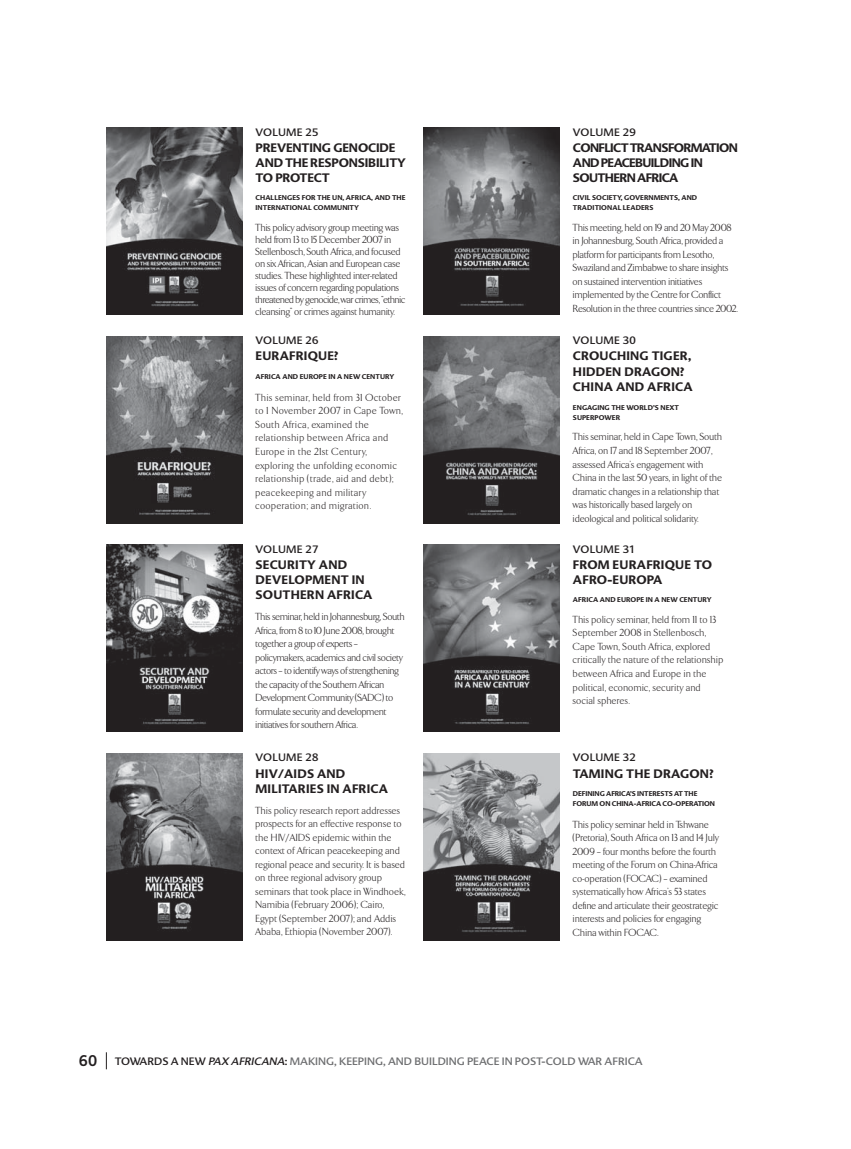
<style>
.page{position:relative;width:851px;height:1149px;background:#fff}
.page>*{position:absolute;margin:0;border:0;box-sizing:border-box;transform-origin:0 0}
.t1{font:700 12px/15px "Advert";letter-spacing:.02em;color:#231f20}
.t2{font:700 12px/15px "Advert";letter-spacing:-.05em;color:#231f20}
.t3{font:700 12px/15px "Advert";letter-spacing:-.01em;color:#231f20}
.t4{font:300 10.5px/13.5px "Arrow";letter-spacing:.01em;color:#231f20}
.t5{font:300 10.5px/13.5px "Arrow";letter-spacing:-.01em;color:#231f20}
.t6{font:300 10.5px/13.5px "Arrow";letter-spacing:.05em;color:#231f20}
.t7{font:300 10.5px/13.5px "Arrow";letter-spacing:.03em;color:#231f20}
.t8{font:10.5px "Advert";color:#6d6e70}
.t9{font:10.5px "Advert";letter-spacing:.025em;color:#231f20}
.t10{font:700 6.75px/9.8px "Advert";letter-spacing:.01em;color:#231f20}
.s1{font-family:"Trade Gothic Bold Two";font-size:15px;color:#231f20}
.s2{color:#231f20}
.s3{font-style:italic;color:#231f20}
</style>
<div class="page">
<svg style="left:106px;top:1052px;width:1px;height:16px"></svg>
<img style="left:106px;top:336px;width:136px;height:187px">
<img style="left:423px;top:336px;width:137px;height:187px">
<img style="left:106px;top:128px;width:136px;height:187px">
<img style="left:423px;top:544px;width:137px;height:187px">
<img style="left:423px;top:128px;width:137px;height:187px">
<img style="left:106px;top:753px;width:136px;height:187px">
<img style="left:106px;top:544px;width:136px;height:187px">
<img style="left:423px;top:753px;width:137px;height:187px">
<p class="t9" style="left:255px;top:128px;width:64px">VOLUME 25</p>
<p class="t3" style="left:255px;top:141px;width:152px">PREVENTING GENOCIDE<br>AND THE RESPONSIBILITY<br>TO PROTECT</p>
<p class="t10" style="left:255px;top:194px;width:151px">CHALLENGES FOR THE UN, AFRICA, AND THE<br>INTERNATIONAL COMMUNITY</p>
<p class="t4" style="left:255px;top:222px;width:151px;line-height:12px">This policy advisory group meeting was held from 13 to 15 December 2007 in Stellenbosch, South Africa, and focused on six African, Asian and European case studies. These highlighted inter-related issues of concern regarding populations threatened by genocide, war crimes, “ethnic cleansing” or crimes against humanity.</p>
<p class="t9" style="left:255px;top:336px;width:64px">VOLUME 26</p>
<p class="t1" style="left:255px;top:349px;width:84px">EURAFRIQUE?</p>
<p class="t10" style="left:255px;top:372px;width:140px">AFRICA AND EUROPE IN A NEW CENTURY</p>
<p class="t6" style="left:255px;top:391px;width:149px">This seminar, held from 31 October to 1 November 2007 in Cape Town,<br>South Africa, examined the relationship between Africa and<br>Europe in the 21st Century, exploring the unfolding economic relationship (trade, aid and debt); peacekeeping and military cooperation; and migration.</p>
<p class="t9" style="left:255px;top:545px;width:64px">VOLUME 27</p>
<p class="t1" style="left:255px;top:558px;width:118px">SECURITY AND<br>DEVELOPMENT IN<br>SOUTHERN AFRICA</p>
<p class="t5" style="left:255px;top:611px;width:151px">This seminar, held in Johannesburg, South Africa, from 8 to 10 June 2008, brought together a group of experts – policymakers, academics and civil society actors – to identify ways of strengthening the capacity of the Southern African Development Community (SADC) to formulate security and development initiatives for southern Africa.</p>
<p class="t9" style="left:255px;top:753px;width:64px">VOLUME 28</p>
<p class="t1" style="left:255px;top:766px;width:134px">HIV/AIDS AND<br>MILITARIES IN AFRICA</p>
<p class="t4" style="left:255px;top:804px;width:152px">This policy research report addresses prospects for an effective response to the HIV/AIDS epidemic within the context of African peacekeeping and regional peace and security. It is based on three regional advisory group seminars that took place in Windhoek, Namibia (February 2006); Cairo, Egypt (September 2007); and Addis Ababa, Ethiopia (November 2007).</p>
<p class="t9" style="left:573px;top:128px;width:64px">VOLUME 29</p>
<p class="t2" style="left:573px;top:141px;width:166px">CONFLICT TRANSFORMATION<br>AND PEACEBUILDING IN<br>SOUTHERN AFRICA</p>
<p class="t10" style="left:573px;top:193px;width:126px">CIVIL SOCIETY, GOVERNMENTS, AND<br>TRADITIONAL LEADERS</p>
<p class="t4" style="left:573px;top:221px;width:166px">This meeting, held on 19 and 20 May 2008 in Johannesburg, South Africa, provided a platform for participants from Lesotho, Swaziland and Zimbabwe to share insights on sustained intervention initiatives implemented by the Centre for Conflict Resolution in the three countries since 2002.</p>
<p class="t9" style="left:573px;top:336px;width:64px">VOLUME 30</p>
<p class="t1" style="left:573px;top:349px;width:121px">CROUCHING TIGER,<br>HIDDEN DRAGON?<br>CHINA AND AFRICA</p>
<p class="t10" style="left:573px;top:403px;width:107px">ENGAGING THE WORLD’S NEXT<br>SUPERPOWER</p>
<p class="t4" style="left:573px;top:431px;width:151px">This seminar, held in Cape Town, South Africa, on 17 and 18 September 2007, assessed Africa’s engagement with China in the last 50 years, in light of the dramatic changes in a relationship that was historically based largely on ideological and political solidarity.</p>
<p class="t9" style="left:573px;top:545px;width:63px">VOLUME 31</p>
<p class="t1" style="left:573px;top:558px;width:140px">FROM EURAFRIQUE TO<br>AFRO-EUROPA</p>
<p class="t10" style="left:573px;top:595px;width:140px">AFRICA AND EUROPE IN A NEW CENTURY</p>
<p class="t7" style="left:573px;top:613px;width:152px">This policy seminar, held from 11 to 13<br>September 2008 in Stellenbosch, Cape Town, South Africa, explored critically the nature of the relationship between Africa and Europe in the political, economic, security and social spheres.</p>
<p class="t9" style="left:573px;top:753px;width:64px">VOLUME 32</p>
<p class="t1" style="left:573px;top:766px;width:142px">TAMING THE DRAGON?</p>
<p class="t10" style="left:573px;top:789px;width:143px">DEFINING AFRICA’S INTERESTS AT THE<br>FORUM ON CHINA-AFRICA CO-OPERATION</p>
<p class="t4" style="left:573px;top:818px;width:147px">This policy seminar held in Tshwane (Pretoria), South Africa on 13 and 14 July 2009 – four months before the fourth meeting of the Forum on China-Africa co-operation (FOCAC) – examined systematically how Africa’s 53 states define and articulate their geostrategic interests and policies for engaging China within FOCAC.</p>
<p class="t8" style="left:79px;top:1056px;width:565px"><span class="s1">60</span> <span class="s2">TOWARDS A NEW</span> <span class="s3">PAX AFRICANA</span><span class="s2">:</span> MAKING, KEEPING, AND BUILDING PEACE IN POST-COLD WAR AFRICA</p>
</div>
